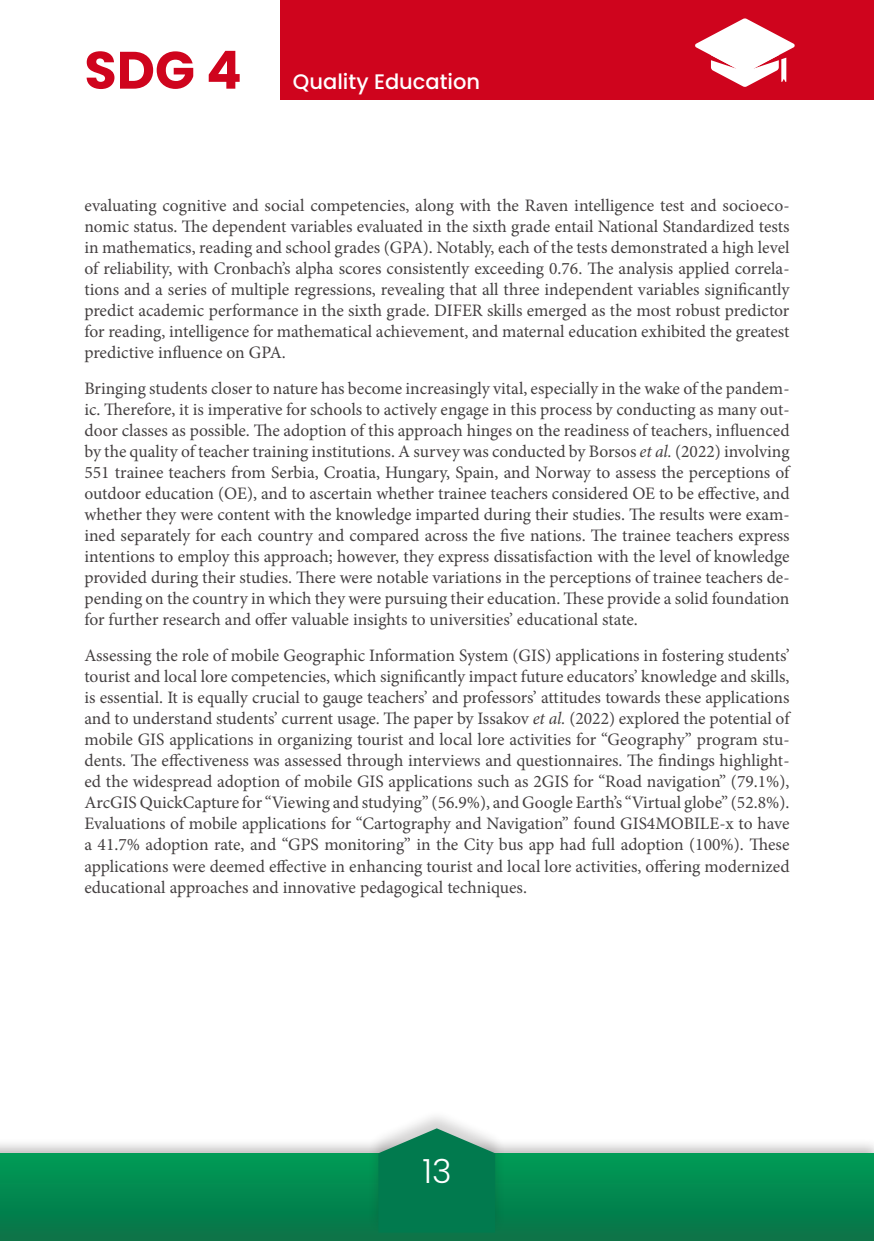
<style>
.page{position:relative;width:874px;height:1241px;background:#fff}
.page>*{position:absolute;margin:0;border:0;box-sizing:border-box;transform-origin:0 0}
.t1{font:700 52.5px "Poppins";color:#cf041d}
.t2{font:300 33.25px "Poppins";color:#fff}
.t3{font:500 21px "Poppins";color:#fff}
.t4{font:17.5px/21px "Minion Pro";color:#444041;text-align:justify}
.s1{font-style:italic}
</style>
<div class="page">
<div style="left:0;top:1137px;width:873px;height:103px;background:#241f1f;opacity:.3"></div>
<div style="left:0;top:1153px;width:873px;height:87px;background:linear-gradient(to bottom,#009c56,#087248)"></div>
<div style="left:367px;top:1108px;width:138px;height:125px;background:#241f1f;opacity:.2"></div>
<svg style="left:378px;top:1128px;width:117px;height:104px;background:#1c8660"></svg>
<div style="left:280px;top:0;width:593px;height:99px;background:#cf041d"></div>
<svg style="left:695px;top:18px;width:100px;height:69px"></svg>
<h1 class="t1" style="left:84px;top:40px;width:159px">SDG 4</h1>
<p class="t3" style="left:293px;top:69px;width:189px">Quality Education</p>
<p class="t4" style="left:84px;top:195px;width:706px">evaluating cognitive and social competencies, along with the Raven intelligence test and socioeco&shy;nomic status. The dependent variables evaluated in the sixth grade entail National Standardized tests in mathematics, reading and school grades (GPA). Notably, each of the tests demonstrated a high level of reliability, with Cronbach’s alpha scores consistently exceeding 0.76. The analysis applied correla&shy;tions and a series of multiple regressions, revealing that all three independent variables significantly predict academic performance in the sixth grade. DIFER skills emerged as the most robust predictor for reading, intelligence for mathematical achievement, and maternal education exhibited the greatest predictive influence on GPA.</p>
<p class="t4" style="left:84px;top:378px;width:706px">Bringing students closer to nature has become increasingly vital, especially in the wake of the pandem&shy;ic. Therefore, it is imperative for schools to actively engage in this process by conducting as many out&shy;door classes as possible. The adoption of this approach hinges on the readiness of teachers, influenced by the quality of teacher training institutions. A survey was conducted by Borsos <span class="s1">et al.</span> (2022) involving 551 trainee teachers from Serbia, Croatia, Hungary, Spain, and Norway to assess the perceptions of outdoor education (OE), and to ascertain whether trainee teachers considered OE to be effective, and whether they were content with the knowledge imparted during their studies. The results were exam&shy;ined separately for each country and compared across the five nations. The trainee teachers express intentions to employ this approach; however, they express dissatisfaction with the level of knowledge provided during their studies. There were notable variations in the perceptions of trainee teachers de&shy;pending on the country in which they were pursuing their education. These provide a solid foundation for further research and offer valuable insights to universities’ educational state.</p>
<p class="t4" style="left:84px;top:645px;width:706px">Assessing the role of mobile Geographic Information System (GIS) applications in fostering students’ tourist and local lore competencies, which significantly impact future educators’ knowledge and skills, is essential. It is equally crucial to gauge teachers’ and professors’ attitudes towards these applications and to understand students’ current usage. The paper by Issakov <span class="s1">et al.</span> (2022) explored the potential of mobile GIS applications in organizing tourist and local lore activities for “Geography” program stu&shy;dents. The effectiveness was assessed through interviews and questionnaires. The findings highlight&shy;ed the widespread adoption of mobile GIS applications such as 2GIS for “Road navigation” (79.1%), ArcGIS QuickCapture for “Viewing and studying” (56.9%), and Google Earth’s “Virtual globe” (52.8%).<br>Evaluations of mobile applications for “Cartography and Navigation” found GIS4MOBILE-x to have a 41.7% adoption rate, and “GPS monitoring” in the City bus app had full adoption (100%). These applications were deemed effective in enhancing tourist and local lore activities, offering modernized educational approaches and innovative pedagogical techniques.</p>
<h2 class="t2" style="left:422px;top:1151px;width:31px">13</h2>
</div>
